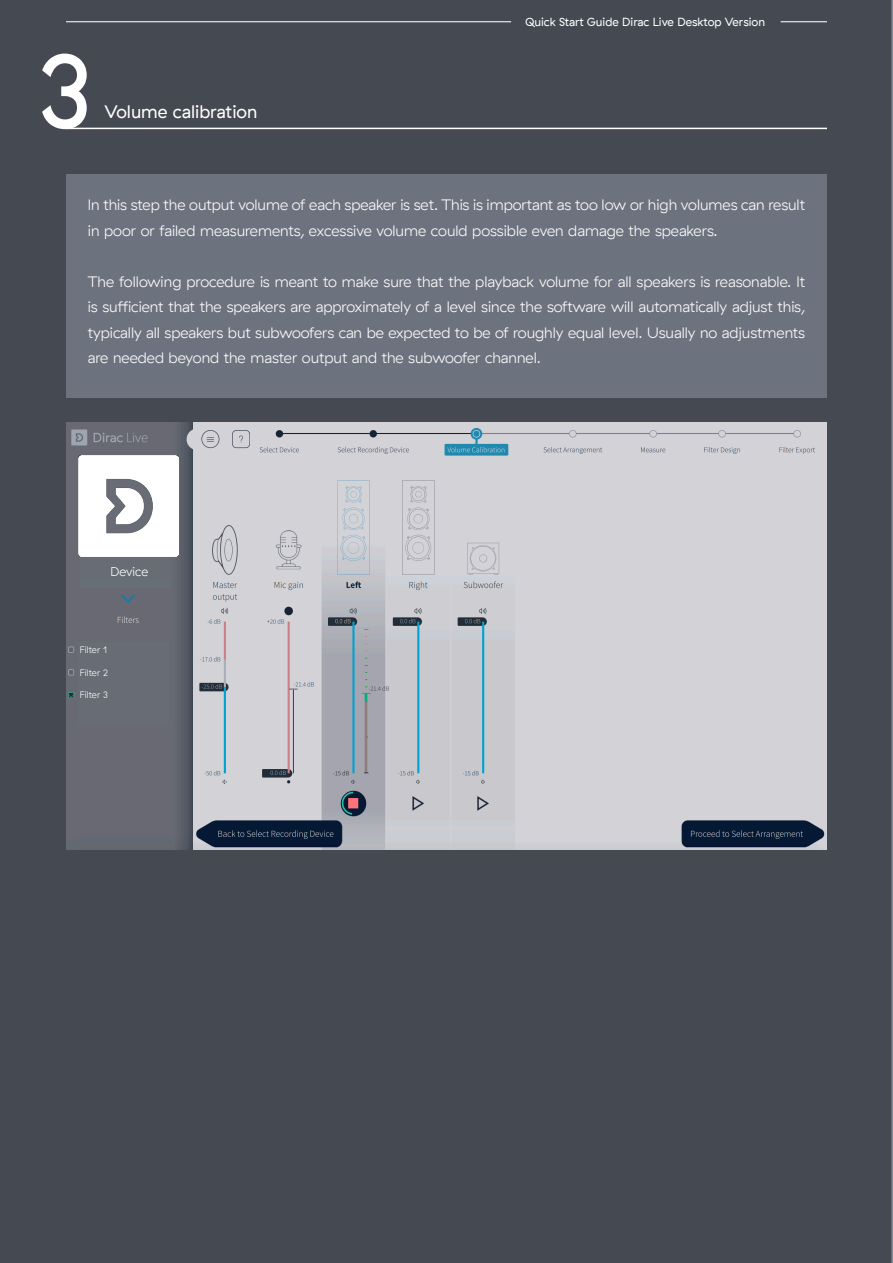
<style>
.page{position:relative;width:893px;height:1263px;background:#454952}
.page>*{position:absolute;margin:0;border:0;box-sizing:border-box;transform-origin:0 0}
.t1{font:108px "GT Haptik";color:#fff}
.t2{font:18px "GT Haptik";color:#fff}
.t3{font:300 15px/25.5px "GT Haptik";color:#fff}
.t4{font:300 12.6px "GT Haptik";color:#fff}
.t5{font:11.7px "GT Haptik";color:#fff}
.t6{font:300 9.3px "GT Haptik";color:#fff}
</style>
<div class="page">
<div style="left:66px;top:174px;width:761px;height:224px;background:#6d737e"></div>
<hr style="left:66px;top:128px;width:761px;height:1px;background:#fff">
<img style="left:66px;top:422px;width:761px;height:427px">
<img style="left:80px;top:577px;width:90px;height:11px">
<hr style="left:66px;top:21px;width:445px;height:1px;background:#fff">
<hr style="left:781px;top:21px;width:46px;height:1px;background:#fff">
<div style="left:80px;top:558px;width:90px;height:19px;background:#686d75"></div>
<img style="left:79px;top:456px;width:99px;height:100px">
<div style="left:79px;top:643px;width:90px;height:79px;background:#686d75"></div>
<p class="t1" style="left:37px;top:29px;width:58px">3</p>
<p class="t2" style="left:104px;top:101px;width:155px">Volume calibration</p>
<p class="t5" style="left:525px;top:15px;width:242px">Quick Start Guide Dirac Live Desktop Version</p>
<p class="t3" style="left:88px;top:193px;width:719px">In this step the output volume of each speaker is set. This is important as too low or high volumes can result in poor or failed measurements, excessive volume could possible even damage the speakers.</p>
<p class="t3" style="left:88px;top:269px;width:719px;text-align:justify">The following procedure is meant to make sure that the playback volume for all speakers is reasonable. It is sufficient that the speakers are approximately of a level since the software will automatically adjust this, typically all speakers but subwoofers can be expected to be of roughly equal level. Usually no adjustments are needed beyond the master output and the subwoofer channel.</p>
<p class="t4" style="left:111px;top:564px;width:39px">Device</p>
<p class="t6" style="left:80px;top:644px;width:29px">Filter 1</p>
<p class="t6" style="left:80px;top:667px;width:30px">Filter 2</p>
<p class="t6" style="left:80px;top:689px;width:29px">Filter 3</p>
</div>
